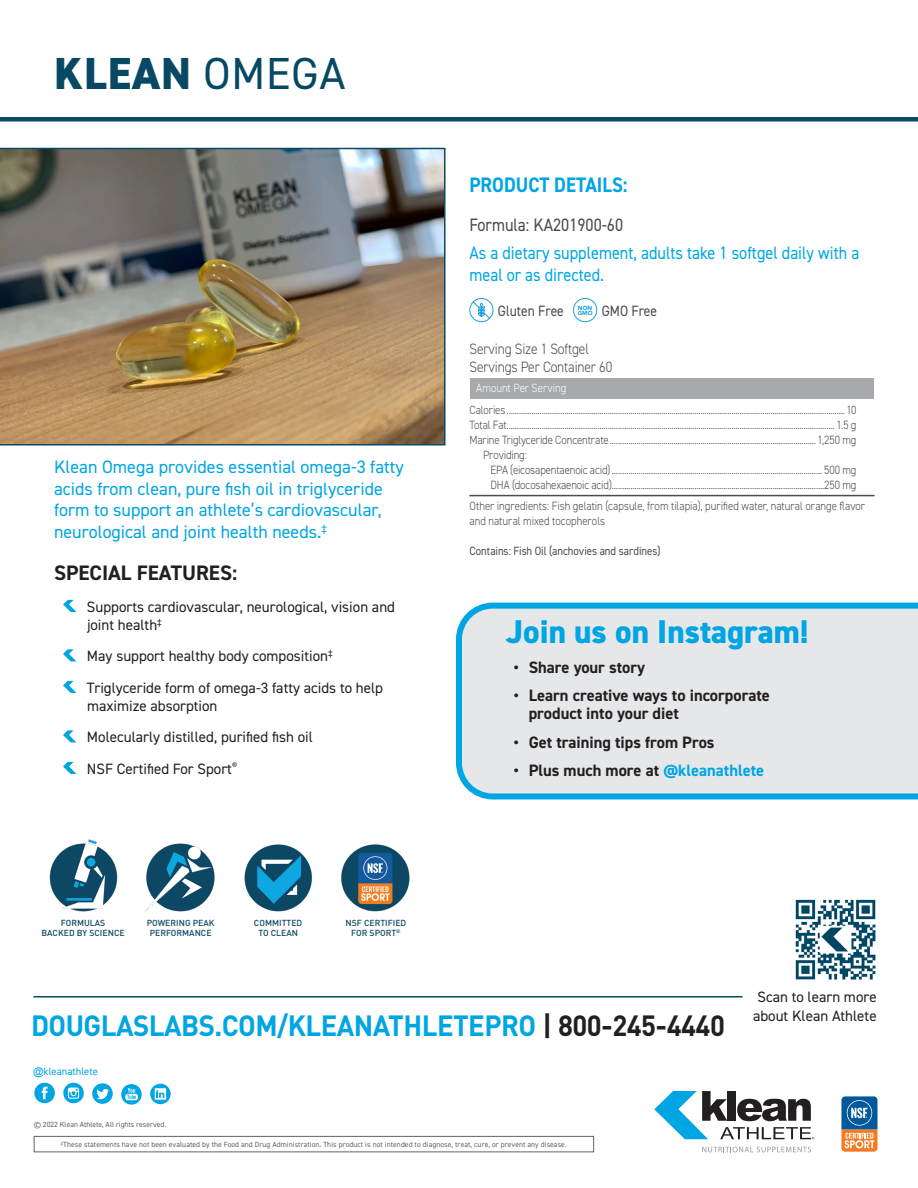
<style>
.page{position:relative;width:918px;height:1188px;background:#fff}
.page>*{position:absolute;margin:0;border:0;box-sizing:border-box;transform-origin:0 0}
.t1{font:800 45px "DIN2014";letter-spacing:.02em;color:#074965}
.t2{font:800 33px "DIN2014";color:#00a5e3}
.body{font:700 28.95px "DIN";letter-spacing:-.02em;color:#00a5e3;scale:.95 1}
.t3{font:700 21px "DIN2014";color:#231f20}
._04Formula_Count_Pri{font:700 21px "DIN2014";color:#00a5e3;scale:.9 1}
.t4{font:18px/21.6px "DIN2014";color:#00a5e3}
._04Formula_Count_Pri-2{font:18px/21.6px "DIN2014";color:#00a8e2;scale:.9 1}
._04Formula_Count_Pri-3{font:18px "DIN2014";color:#4b4c4d;scale:.9 1}
.t5{font:700 16.5px/18px "DIN2014";color:#231f20}
.t6{font:15px/18px "DIN2014";color:#231f20}
._04Formula_Count_Pri-4{font:300 15px/18px "DIN2014";letter-spacing:-.01em;color:#4b4c4d;scale:.9 1}
._04Formula_Count_Pri-5{font:15px "DIN2014";color:#4b4c4d;scale:.9 1}
._099_DL_-_Ingredient{font:300 12px "DIN2014";letter-spacing:-.01em;color:#4b4c4d;scale:.9 1}
._10_DL_-_Other_Ingre{font:300 12px/15px "DIN2014";letter-spacing:-.005em;color:#4b4c4d;scale:.9 1}
._10_DL_-_Other_Ingre-2{font:12px "DIN2014";letter-spacing:-.005em;color:#4b4c4d;scale:.9 1}
._07_DL_-_Amount_Per{font:300 12px "DIN2014";color:#fff;scale:.9 1}
.t7{font:10.5px "DIN2014";color:#00a5e3}
.t8{font:500 8.7px/10.4px "DIN";color:#0c4764;text-align:center}
.t9{font:7.5px "DIN2014";letter-spacing:.01em;color:#636366}
.t10{font:900 5.85px/5.6px "Avenir";color:#1aa2dc}
.s1{font-weight:400}
.s2{color:#00a5e3}
.s3{color:#231f20}
.s4{font-family:"Arial"}
</style>
<div class="page">
<div style="left:0;top:117px;width:918px;height:5px;background:#0b4965"></div>
<hr style="left:33px;top:996px;width:709px;height:2px;background:#0b4965">
<img style="left:49px;top:839px;width:69px;height:73px">
<img style="left:244px;top:844px;width:68px;height:68px">
<img style="left:145px;top:843px;width:70px;height:69px">
<img style="left:341px;top:844px;width:69px;height:68px">
<svg style="left:841px;top:1096px;width:36px;height:56px;background:#7d878f"></svg>
<svg style="left:702px;top:1147px;width:109px;height:5px"></svg>
<svg style="left:654px;top:1091px;width:160px;height:48px"></svg>
<div style="left:34px;top:1136px;width:560px;height:16px;border:1px solid #636366"></div>
<svg style="left:92px;top:1083px;width:21px;height:21px"></svg>
<svg style="left:121px;top:1084px;width:21px;height:21px"></svg>
<svg style="left:150px;top:1084px;width:21px;height:20px"></svg>
<svg style="left:63px;top:1083px;width:21px;height:20px"></svg>
<svg style="left:34px;top:1083px;width:21px;height:20px"></svg>
<svg style="left:63px;top:600px;width:14px;height:12px"></svg>
<svg style="left:63px;top:649px;width:13px;height:12px"></svg>
<svg style="left:63px;top:681px;width:14px;height:12px"></svg>
<svg style="left:63px;top:730px;width:13px;height:12px"></svg>
<svg style="left:63px;top:762px;width:14px;height:12px"></svg>
<div style="left:470px;top:378px;width:404px;height:21px;background:#a8a9ad"></div>
<hr style="left:470px;top:495px;width:404px;height:1px;background:#4b4c4d">
<svg style="left:469px;top:298px;width:25px;height:24px"></svg>
<div style="left:573px;top:298px;width:24px;height:24px;border:1px solid #1aa2dc;border-radius:50%"></div>
<img style="left:0;top:148px;width:446px;height:298px">
<svg style="left:456px;top:603px;width:462px;height:196px;background:#d2e1e8"></svg>
<img style="left:795px;top:899px;width:81px;height:81px">
<p class="t1" style="left:54px;top:44px;width:293px">KLEAN <span class="s1">OMEGA</span></p>
<p class="t4" style="left:54px;top:456px;width:351px">Klean Omega provides essential omega-3 fatty acids from clean, pure fish oil in triglyceride form to support an athlete’s cardiovascular, neurological and joint health needs.<sup>‡</sup></p>
<p class="t3" style="left:54px;top:559px;width:185px">SPECIAL FEATURES:</p>
<p class="t6" style="left:87px;top:598px;width:310px">Supports cardiovascular, neurological, vision and joint health<sup>‡</sup></p>
<p class="t6" style="left:87px;top:647px;width:247px">May support healthy body composition<sup>‡</sup></p>
<p class="t6" style="left:87px;top:679px;width:298px">Triglyceride form of omega-3 fatty acids to help maximize absorption</p>
<p class="t6" style="left:87px;top:728px;width:227px">Molecularly distilled, purified fish oil</p>
<p class="t6" style="left:87px;top:760px;width:152px">NSF Certified For Sport<sup>®</sup></p>
<p class="t8" style="left:42px;top:917px;width:85px">FORMULAS<br>BACKED BY SCIENCE</p>
<p class="t8" style="left:254px;top:917px;width:50px">COMMITTED<br>TO CLEAN</p>
<p class="t8" style="left:147px;top:917px;width:69px">POWERING PEAK<br>PERFORMANCE</p>
<p class="t8" style="left:346px;top:917px;width:62px">NSF CERTIFIED<br>FOR SPORT<sup>®</sup></p>
<p class="_04Formula_Count_Pri" style="left:470px;top:171px;width:177px">PRODUCT DETAILS:</p>
<p class="_04Formula_Count_Pri-3" style="left:470px;top:213px;width:172px">Formula: KA201900-60</p>
<p class="_04Formula_Count_Pri-2" style="left:470px;top:242px;width:435px">As a dietary supplement, adults take 1 softgel daily with a meal or as directed.</p>
<p class="_04Formula_Count_Pri-5" style="left:498px;top:301px;width:75px">Gluten Free</p>
<p class="t10" style="left:578px;top:305px;width:16px">NON<br>GMO</p>
<p class="_04Formula_Count_Pri-5" style="left:602px;top:301px;width:63px">GMO Free</p>
<p class="_04Formula_Count_Pri-4" style="left:470px;top:339px;width:160px">Serving Size 1 Softgel<br>Servings Per Container 60</p>
<p class="_07_DL_-_Amount_Per" style="left:476px;top:381px;width:102px">Amount Per Serving</p>
<p class="_099_DL_-_Ingredient" style="left:470px;top:403px;width:432px">Calories.................................................................................................................................................................... 10</p>
<p class="_099_DL_-_Ingredient" style="left:470px;top:418px;width:432px">Total Fat............................................................................................................................................................... 1.5 g</p>
<p class="_099_DL_-_Ingredient" style="left:470px;top:433px;width:432px">Marine Triglyceride Concentrate....................................................................................................1,250 mg</p>
<p class="_099_DL_-_Ingredient" style="left:483px;top:448px;width:50px">Providing:</p>
<p class="_099_DL_-_Ingredient" style="left:490px;top:463px;width:408px">EPA (eicosapentaenoic acid)...................................................................................................... 500 mg</p>
<p class="_099_DL_-_Ingredient" style="left:490px;top:478px;width:408px">DHA (docosahexaenoic acid).......................................................................................................250 mg</p>
<p class="_10_DL_-_Other_Ingre" style="left:470px;top:498px;width:441px">Other ingredients: Fish gelatin (capsule, from tilapia), purified water, natural orange flavor and natural mixed tocopherols</p>
<p class="_10_DL_-_Other_Ingre-2" style="left:470px;top:543px;width:214px">Contains: Fish Oil (anchovies and sardines)</p>
<p class="t2" style="left:506px;top:610px;width:304px">Join us on Instagram!</p>
<p class="t5" style="left:514px;top:658px;width:133px">• Share your story</p>
<p class="t5" style="left:529px;top:687px;width:243px;text-indent:-15px">• Learn creative ways to incorporate product into your diet</p>
<p class="t5" style="left:514px;top:733px;width:202px">• Get training tips from Pros</p>
<p class="t5" style="left:514px;top:762px;width:252px">• Plus much more at <span class="s2">@kleanathlete</span></p>
<p class="body" style="left:31px;top:1006px;width:732px">DOUGLASLABS.COM/KLEANATHLETEPRO <span class="s3">| 800-245-4440</span></p>
<p class="t7" style="left:33px;top:1065px;width:66px"><span class="s4">@</span>kleanathlete</p>
<p class="t9" style="left:34px;top:1120px;width:134px">© 2022 Klean Athlete, All rights reserved.</p>
<p class="t9" style="left:61px;top:1140px;width:507px"><sup>‡</sup>These statements have not been evaluated by the Food and Drug Administration. This product is not intended to diagnose, treat, cure, or prevent any disease.</p>
<p class="t6" style="left:758px;top:987px;width:121px">Scan to learn more</p>
<p class="t6" style="left:753px;top:1007px;width:125px">about Klean Athlete</p>
</div>
